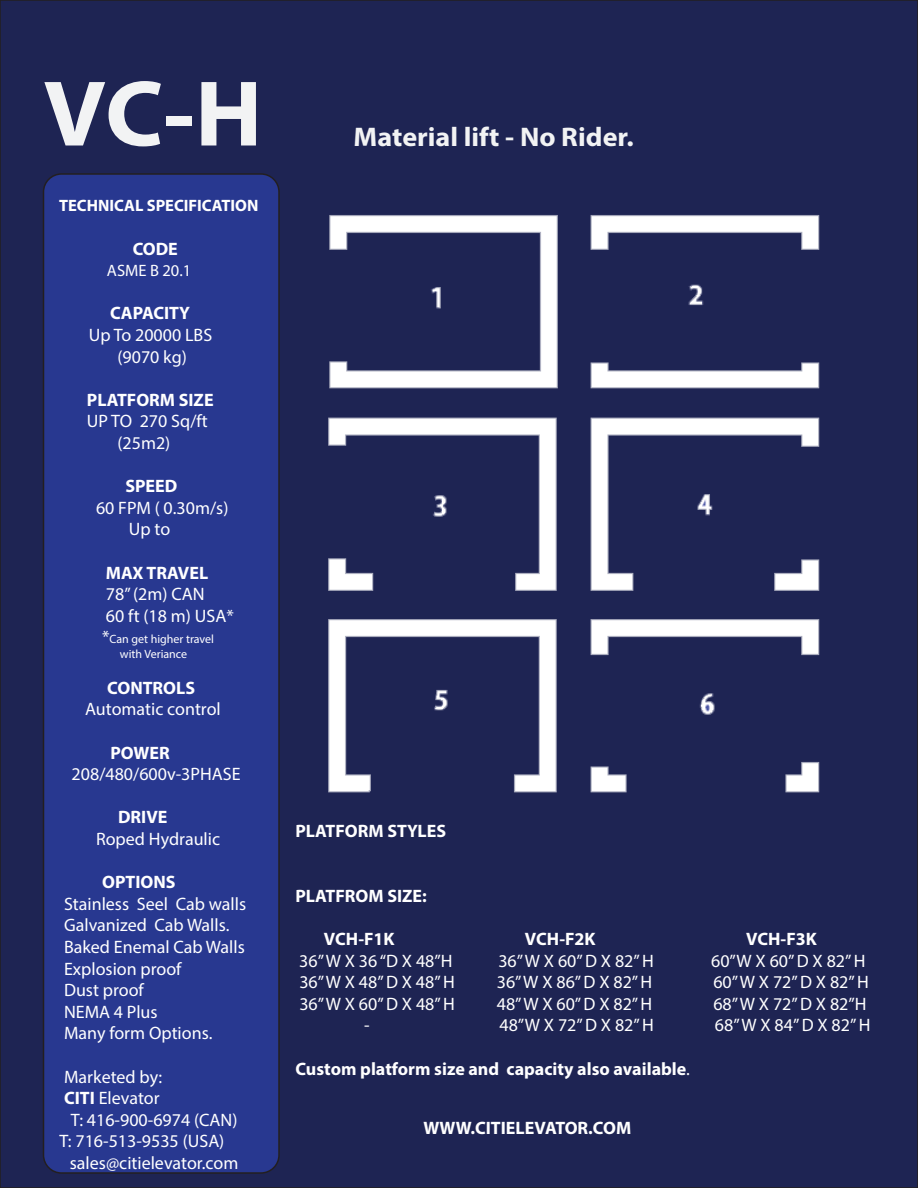
<style>
.page{position:relative;width:918px;height:1188px;background:#1e2453}
.page>*{position:absolute;margin:0;border:0;box-sizing:border-box;transform-origin:0 0}
.t1{font:700 94.05px "Myriad Pro";color:#f2f3f4;scale:1.04 1}
.t2{font:700 27px "Myriad Pro";color:#f2f3f4;scale:1.04 1}
.t3{font:18px/21.6px "Myriad Pro";color:#fff}
.t4{font:700 18px "Myriad Pro";color:#fff}
.t5{font:700 16.5px "Myriad Pro";color:#fff}
.t6{font:16.5px "Myriad Pro";color:#fff}
.t7{font:12px/14.4px "Myriad Pro";color:#fff}
.s1{font-size:18px}
.s2{font-weight:700}
.s3{font-weight:400}
</style>
<div class="page">
<div style="left:44px;top:174px;width:235px;height:999px;background:#283890;border-radius:18px"></div>
<div style="left:43px;top:173px;width:237px;height:1001px;border:2px solid #231f20;border-radius:18px"></div>
<img style="left:328px;top:215px;width:492px;height:578px">
<h1 class="t1" style="left:44px;top:52px;width:212px">VC-H</h1>
<p class="t5" style="left:59px;top:195px;width:201px">TECHNICAL SPECIFICATION</p>
<p class="t4" style="left:133px;top:237px;width:47px">CODE</p>
<p class="t6" style="left:107px;top:260px;width:86px">ASME B 20.1</p>
<p class="t4" style="left:110px;top:302px;width:82px">CAPACITY</p>
<p class="t3" style="left:89px;top:324px;width:125px;text-align:center">Up To 20000 LBS (9070 kg)</p>
<p class="t4" style="left:87px;top:388px;width:128px">PLATFORM SIZE</p>
<p class="t3" style="left:87px;top:410px;width:123px;text-align:center">UP TO 270 Sq/ft (25m2)</p>
<p class="t4" style="left:125px;top:474px;width:53px">SPEED</p>
<p class="t3" style="left:129px;top:497px;width:101px;text-indent:-33px">60 FPM ( 0.30m/s)<br>Up to</p>
<p class="t4" style="left:106px;top:561px;width:104px">MAX TRAVEL</p>
<p class="t3" style="left:106px;top:583px;width:129px">78” (2m) CAN<br>60 ft (18 m) USA*</p>
<p class="t7" style="left:120px;top:632px;width:96px;text-indent:-18px"><span class="s1">*</span>Can get higher travel with Veriance</p>
<p class="t4" style="left:107px;top:676px;width:89px">CONTROLS</p>
<p class="t3" style="left:85px;top:698px;width:137px">Automatic control</p>
<p class="t4" style="left:110px;top:741px;width:61px">POWER</p>
<p class="t3" style="left:72px;top:763px;width:170px">208/480/600v-3PHASE</p>
<p class="t4" style="left:118px;top:806px;width:51px">DRIVE</p>
<p class="t3" style="left:96px;top:828px;width:126px">Roped Hydraulic</p>
<p class="t4" style="left:102px;top:870px;width:75px">OPTIONS</p>
<p class="t3" style="left:64px;top:893px;width:184px">Stainless Seel Cab walls<br>Galvanized Cab Walls.<br>Baked Enemal Cab Walls<br>Explosion proof<br>Dust proof<br>NEMA 4 Plus<br>Many form Options.</p>
<p class="t3" style="left:64px;top:1065px;width:100px">Marketed by:</p>
<p class="t3" style="left:64px;top:1087px;width:97px"><span class="s2">CITI</span> Elevator</p>
<p class="t3" style="left:71px;top:1109px;width:168px">T: 416-900-6974 (CAN)</p>
<p class="t3" style="left:59px;top:1130px;width:166px">T: 716-513-9535 (USA)</p>
<p class="t3" style="left:70px;top:1152px;width:170px">sales@citielevator.com</p>
<h2 class="t2" style="left:354px;top:119px;width:271px">Material lift - No Rider.</h2>
<p class="t4" style="left:296px;top:819px;width:152px">PLATFORM STYLES</p>
<p class="t4" style="left:296px;top:884px;width:133px">PLATFROM SIZE:</p>
<p class="t4" style="left:324px;top:927px;width:72px">VCH-F1K</p>
<p class="t4" style="left:525px;top:927px;width:72px">VCH-F2K</p>
<p class="t4" style="left:746px;top:927px;width:72px">VCH-F3K</p>
<p class="t3" style="left:299px;top:949px;width:155px">36”W X 36 “D X 48”H</p>
<p class="t3" style="left:498px;top:949px;width:157px">36”W X 60” D X 82” H</p>
<p class="t3" style="left:711px;top:949px;width:156px">60”W X 60” D X 82” H</p>
<p class="t3" style="left:299px;top:971px;width:157px">36”W X 48” D X 48” H</p>
<p class="t3" style="left:497px;top:971px;width:157px">36”W X 86” D X 82” H</p>
<p class="t3" style="left:713px;top:971px;width:157px">60”W X 72” D X 82” H</p>
<p class="t3" style="left:299px;top:993px;width:157px">36”W X 60” D X 48” H</p>
<p class="t3" style="left:497px;top:993px;width:157px">48”W X 60” D X 82” H</p>
<p class="t3" style="left:713px;top:993px;width:155px">68”W X 72” D X 82”H</p>
<p class="t3" style="left:364px;top:1014px;width:7px">-</p>
<p class="t3" style="left:500px;top:1014px;width:156px">48”W X 72” D X 82” H</p>
<p class="t3" style="left:715px;top:1014px;width:157px">68”W X 84” D X 82” H</p>
<p class="t4" style="left:296px;top:1057px;width:396px">Custom platform size and capacity also available<span class="s3">.</span></p>
<p class="t4" style="left:424px;top:1116px;width:209px">WWW.CITIELEVATOR.COM</p>
</div>
